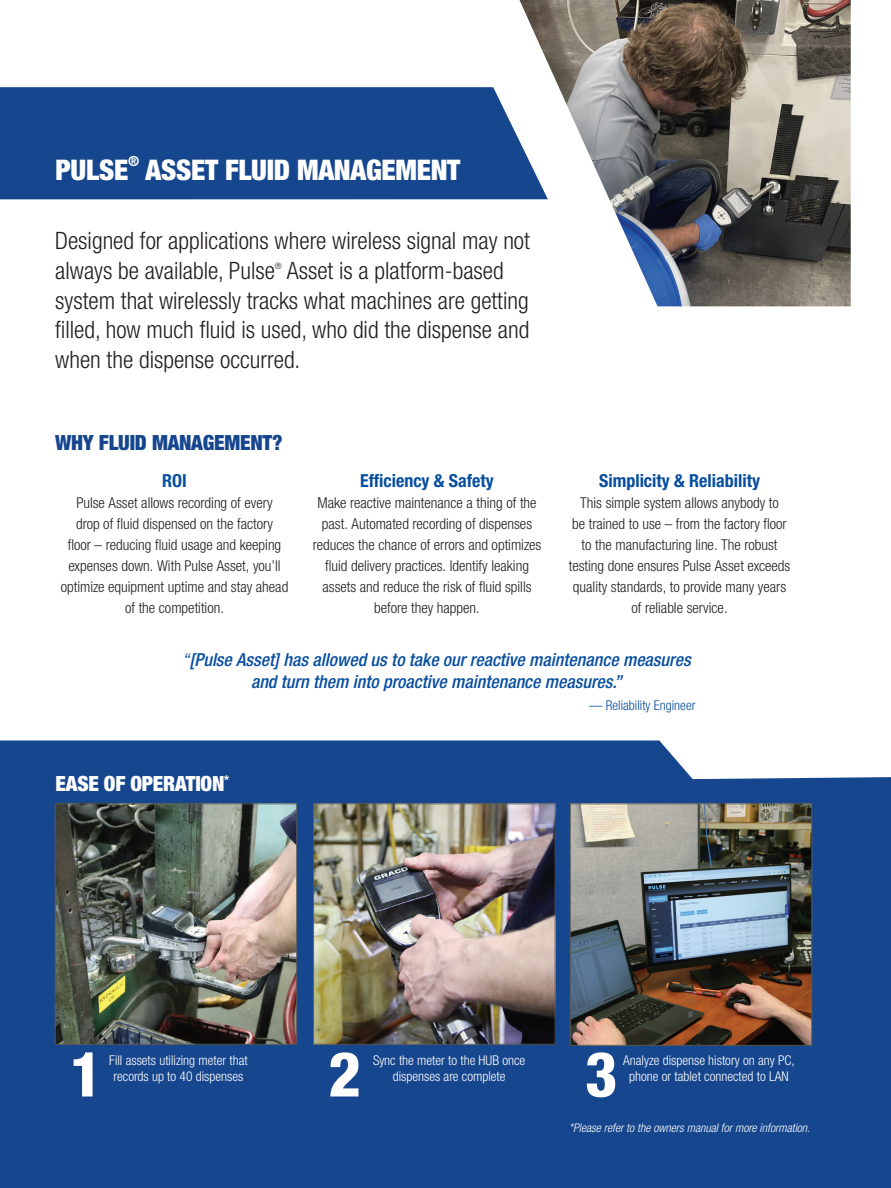
<style>
.page{position:relative;width:891px;height:1188px;background:#fff}
.page>*{position:absolute;margin:0;border:0;box-sizing:border-box;transform-origin:0 0}
.t1{font:800 condensed 62.25px "Helvetica Neue LTW1 G";color:#fff}
.t2{font:900 condensed 28.5px "Helvetica Neue LTW1 G";letter-spacing:-.01em;color:#fff}
.t3{font:300 condensed 24px/30px "Helvetica Neue LT Std";color:#231f20}
.t4{font:900 condensed 21px "Helvetica Neue LTW1 G";letter-spacing:-.01em;color:#16468d}
.t5{font:900 condensed 21px "Helvetica Neue LTW1 G";letter-spacing:-.01em;color:#fff}
.t6{font:italic 500 condensed 18px/21.6px "Helvetica Neue LTW1 G";color:#084ea0;text-align:center}
.t7{font:700 condensed 18px "Helvetica Neue LTW1 G";color:#084ea0}
.t8{font:300 condensed 15px/21px "Helvetica Neue LTW1 G";color:#231f20;text-align:center}
.t9{font:700 condensed 13.95px "Helvetica Neue LTW1 G";color:#fff}
.t10{font:300 condensed 13.5px/16.5px "Helvetica Neue LTW1 G";color:#fff;text-align:center}
.t11{font:300 condensed 13.5px "Helvetica Neue LTW1 G";color:#084ea0}
.t12{font:italic 300 condensed 12px "Helvetica Neue LTW1 G";color:#fff}
.t13{font:300 condensed 8.7px "Helvetica Neue LT Std";color:#231f20}
.s1{font-weight:400}
</style>
<div class="page">
<div style="left:0;top:740px;width:891px;height:448px;background:#16468d"></div>
<div style="left:0;top:87px;width:519px;height:112px;background:#16468d"></div>
<img style="left:519px;top:0;width:332px;height:306px">
<img style="left:57px;top:805px;width:238px;height:238px">
<div style="left:55px;top:803px;width:242px;height:242px;border:1px solid #57585a"></div>
<img style="left:315px;top:805px;width:239px;height:238px">
<div style="left:313px;top:803px;width:243px;height:242px;border:1px solid #57585a"></div>
<img style="left:572px;top:805px;width:238px;height:239px">
<div style="left:570px;top:803px;width:242px;height:243px;border:1px solid #57585a"></div>
<p class="t2" style="left:56px;top:153px;width:74px">PULSE</p>
<p class="t9" style="left:128px;top:152px;width:13px">®</p>
<p class="t2" style="left:146px;top:153px;width:316px">ASSET FLUID MANAGEMENT</p>
<p class="t3" style="left:55px;top:225px;width:476px">Designed for applications where wireless signal may not always be available, Pulse</p>
<p class="t3" style="left:55px;top:255px;width:476px;text-indent:232px">Asset is a platform-based system that wirelessly tracks what machines are getting filled, how much fluid is used, who did the dispense and when the dispense occurred.</p>
<p class="t13" style="left:275px;top:261px;width:8px">®</p>
<p class="t4" style="left:55px;top:430px;width:229px">WHY FLUID MANAGEMENT?</p>
<p class="t7" style="left:162px;top:470px;width:26px">ROI</p>
<p class="t8" style="left:61px;top:492px;width:229px">Pulse Asset allows recording of every<br>drop of fluid dispensed on the factory<br>floor – reducing fluid usage and keeping expenses down. With Pulse Asset, you’ll optimize equipment uptime and stay ahead of the competition.</p>
<p class="t7" style="left:360px;top:470px;width:135px">Efficiency &amp; Safety</p>
<p class="t8" style="left:313px;top:492px;width:230px">Make reactive maintenance a thing of the past. Automated recording of dispenses reduces the chance of errors and optimizes fluid delivery practices. Identify leaking assets and reduce the risk of fluid spills before they happen.</p>
<p class="t7" style="left:599px;top:470px;width:162px">Simplicity &amp; Reliability</p>
<p class="t8" style="left:569px;top:492px;width:223px">This simple system allows anybody to<br>be trained to use – from the factory floor to the manufacturing line. The robust testing done ensures Pulse Asset exceeds quality standards, to provide many years of reliable service.</p>
<p class="t6" style="left:182px;top:649px;width:510px"><span class="s1">“</span>[Pulse Asset] has allowed us to take our reactive maintenance measures and turn them into proactive maintenance measures.”</p>
<p class="t11" style="left:589px;top:698px;width:108px">— Reliability Engineer</p>
<p class="t5" style="left:56px;top:771px;width:175px">EASE OF OPERATION<sup>*</sup></p>
<p class="t1" style="left:70px;top:1036px;width:34px">1</p>
<p class="t1" style="left:328px;top:1036px;width:34px">2</p>
<p class="t1" style="left:585px;top:1036px;width:34px">3</p>
<p class="t10" style="left:109px;top:1052px;width:140px">Fill assets utilizing meter that records up to 40 dispenses</p>
<p class="t10" style="left:373px;top:1052px;width:154px">Sync the meter to the HUB once dispenses are complete</p>
<p class="t10" style="left:623px;top:1052px;width:173px">Analyze dispense history on any PC, phone or tablet connected to LAN</p>
<p class="t12" style="left:569px;top:1121px;width:243px">*Please refer to the owners manual for more information.</p>
</div>
